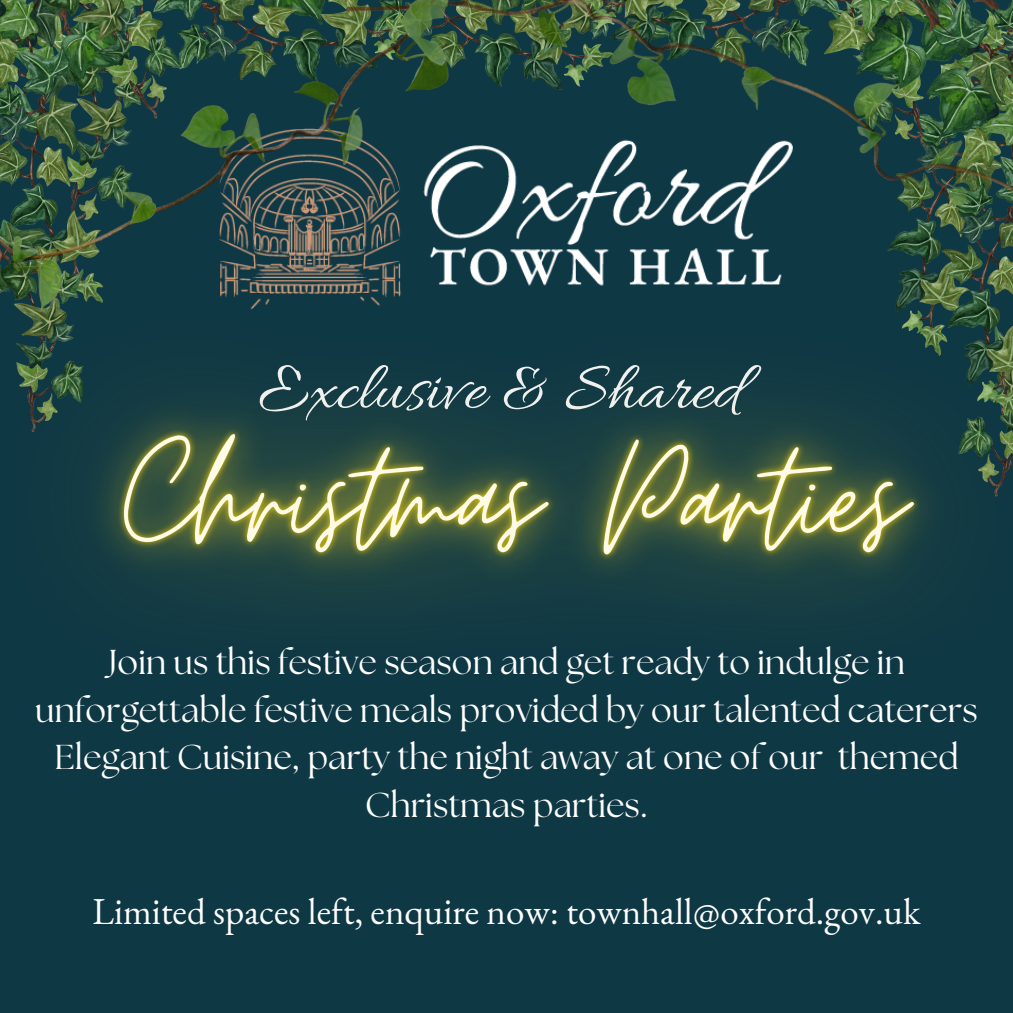
<style>
.page{position:relative;width:1013px;height:1013px;background:#fff}
.page>*{position:absolute;margin:0;border:0;box-sizing:border-box;transform-origin:0 0}
.t1{font:69.5px "Allura";color:#f0f1f2}
.t2{font:37px "EB Garamond";color:#fff}
.t3{font:34.5px/47.8px "The Seasons";color:#fff;text-align:center}
</style>
<div class="page">
<div style="left:0;top:0;width:1012px;height:1012px;background:#0f3845"></div>
<img style="left:0;top:0;width:345px;height:185px">
<img style="left:345px;top:0;width:667px;height:185px">
<img style="left:0;top:185px;width:1012px;height:409px">
<p class="t1" style="left:258px;top:350px;width:483px">Exclusive &amp; Shared</p>
<p class="t3" style="left:35px;top:640px;width:943px">Join us this festive season and get ready to indulge in unforgettable festive meals provided by our talented caterers Elegant Cuisine, party the night away at one of our themed Christmas parties.</p>
<p class="t2" style="left:92px;top:887px;width:829px">Limited spaces left, enquire now: townhall@oxford.gov.uk</p>
</div>
